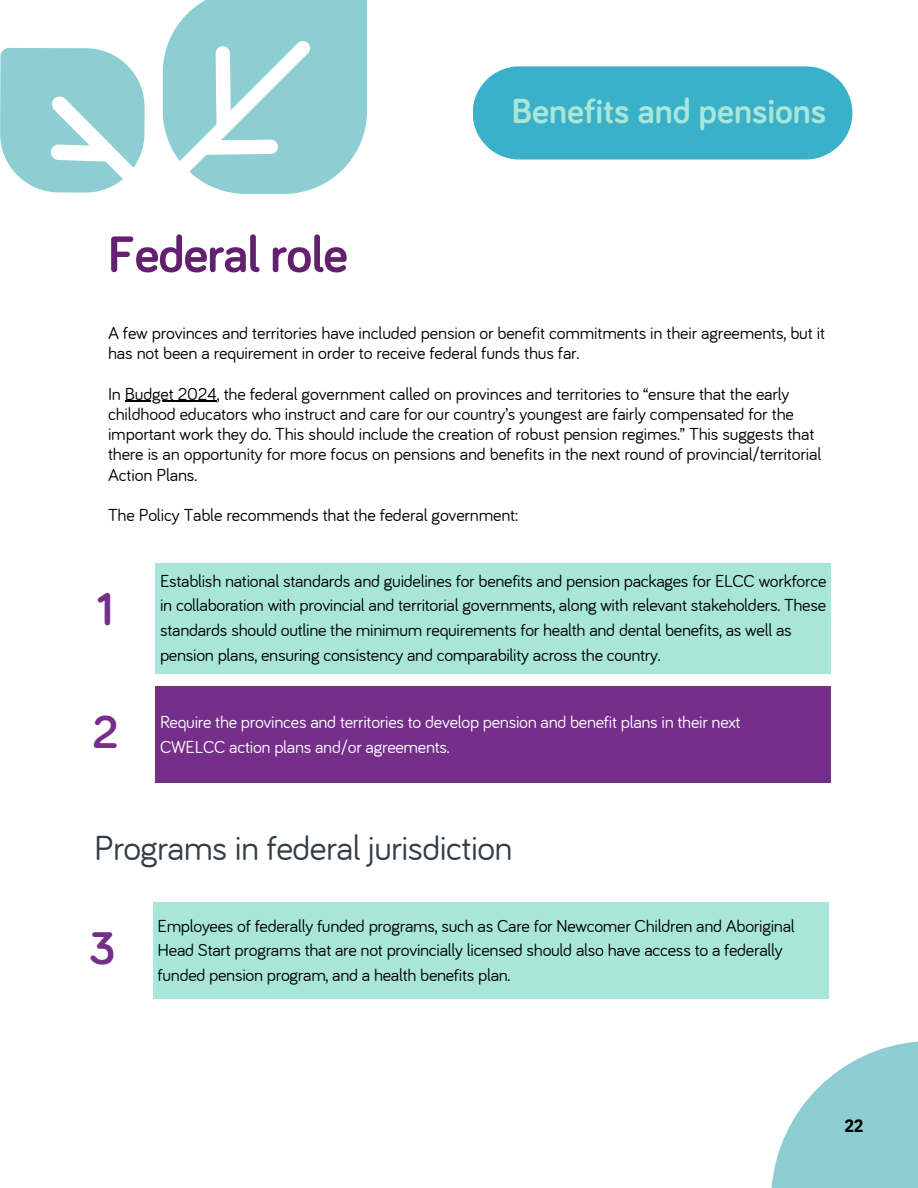
<style>
.page{position:relative;width:918px;height:1188px;background:#fff}
.page>*{position:absolute;margin:0;border:0;box-sizing:border-box;transform-origin:0 0}
.t1{font:700 52.5px "Bariol";letter-spacing:-.015em;color:#62216e}
.t2{font:700 47.25px "Bariol";color:#752f8a}
.t3{font:36px "Bariol";letter-spacing:-.015em;color:#333e48}
.t4{font:700 36px "Bariol";color:#a7e6d9}
.t5{font:18px/24.8px "Bariol";letter-spacing:-.01em;color:#000}
.t6{font:18px/24.8px "Bariol";letter-spacing:-.015em;color:#fff}
.t7{font:700 18px "IBM Plex Sans Cond";color:#000}
</style>
<div class="page">
<svg style="left:772px;top:1042px;width:146px;height:146px"></svg>
<svg style="left:163px;top:0;width:204px;height:194px"></svg>
<svg style="left:0;top:48px;width:145px;height:145px"></svg>
<hr style="left:125px;top:401px;width:92px;height:1px;background:#000">
<div style="left:473px;top:66px;width:379px;height:94px;background:#3bb0c9;border-radius:47px"></div>
<div style="left:156px;top:563px;width:675px;height:110px;background:#a7e6d9"></div>
<div style="left:156px;top:687px;width:675px;height:96px;background:#752f8a"></div>
<div style="left:153px;top:902px;width:676px;height:97px;background:#a7e6d9"></div>
<p class="t1" style="left:108px;top:230px;width:241px">Federal role</p>
<p class="t4" style="left:512px;top:95px;width:316px">Benefits and pensions</p>
<h1 class="t5" style="left:108px;top:322px;width:719px;line-height:20.2px">A few provinces and territories have included pension or benefit commitments in their agreements, but it has not been a requirement in order to receive federal funds thus far.</h1>
<p class="t5" style="left:108px;top:381px;width:683px">In Budget 2024, the federal government called on provinces and territories to “ensure that the early</p>
<p class="t5" style="left:108px;top:403px;width:715px;line-height:20.2px">childhood educators who instruct and care for our country’s youngest are fairly compensated for the important work they do. This should include the creation of robust pension regimes.” This suggests that there is an opportunity for more focus on pensions and benefits in the next round of provincial/territorial Action Plans.</p>
<p class="t5" style="left:108px;top:502px;width:412px">The Policy Table recommends that the federal government:</p>
<p class="t2" style="left:97px;top:588px;width:18px">1</p>
<h3 class="t2" style="left:92px;top:711px;width:28px">2</h3>
<p class="t5" style="left:160px;top:568px;width:668px">Establish national standards and guidelines for benefits and pension packages for ELCC workforce in collaboration with provincial and territorial governments, along with relevant stakeholders. These standards should outline the minimum requirements for health and dental benefits, as well as pension plans, ensuring consistency and comparability across the country.</p>
<p class="t6" style="left:160px;top:709px;width:582px">Require the provinces and territories to develop pension and benefit plans in their next<br>CWELCC action plans and/or agreements.</p>
<p class="t3" style="left:94px;top:823px;width:420px">Programs in federal jurisdiction</p>
<p class="t2" style="left:89px;top:927px;width:28px">3</p>
<p class="t5" style="left:158px;top:913px;width:639px">Employees of federally funded programs, such as Care for Newcomer Children and Aboriginal<br>Head Start programs that are not provincially licensed should also have access to a federally funded pension program, and a health benefits plan.</p>
<h2 class="t7" style="left:844px;top:1114px;width:21px">22</h2>
</div>
